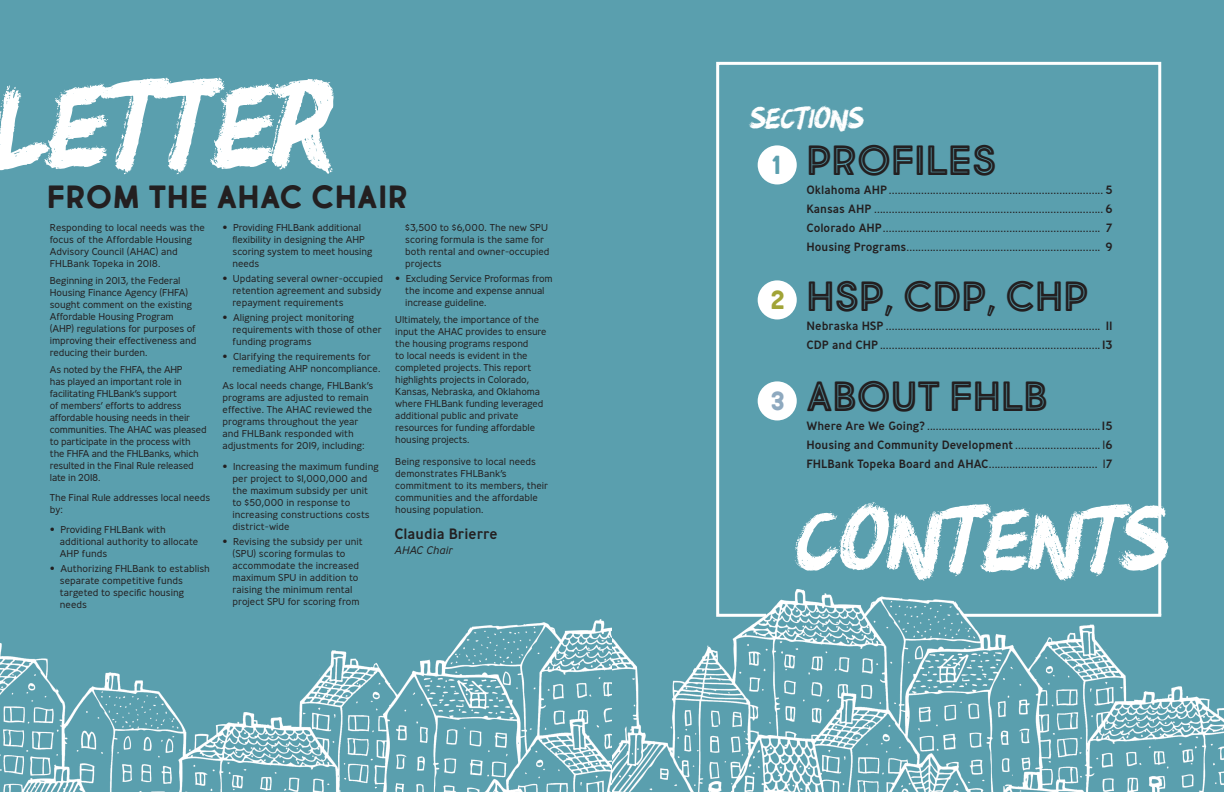
<style>
.page{position:relative;width:1224px;height:792px;background:#fff}
.page>*{position:absolute;margin:0;border:0;box-sizing:border-box;transform-origin:0 0}
.t1{font:120px "Rise";color:#fff}
.t2{font:90px "Rise";color:#fff}
.t3{font:42px "Market Fresh Inline Bold All Caps";color:#231f20}
.t4{font:32px "Market Fresh Bold All Caps";letter-spacing:.03em;color:#231f20}
.t5{font:30px "Rise";color:#fff}
.t6{font:26px "Market Fresh Bold All Caps";color:#5b9fae}
.t7{font:26px "Market Fresh Bold All Caps";color:#a1a437}
.t8{font:26px "Market Fresh Bold All Caps";color:#8ea9bf}
.t9{font:500 15px "Ministry";color:#231f20}
.t10{font:300 12px "Ministry";color:#231f20}
.t11{font:500 12px "Ministry";color:#231f20}
.t12{font:italic 300 11px "Ministry";letter-spacing:.01em;color:#231f20}
.t13{font:300 10px/12px "Ministry";letter-spacing:-.01em;color:#231f20}
.s1{font-weight:500}
.s2{font-weight:300}
</style>
<div class="page">
<img style="left:0;top:0;width:1224px;height:792px">
<div style="left:715px;top:60px;width:448px;height:558px;background:#5a9fae"></div>
<hr style="left:964px;top:614px;width:197px;height:3px;background:#fff">
<div style="left:758px;top:145px;width:39px;height:39px;background:#fff;border-radius:50%"></div>
<div style="left:758px;top:280px;width:39px;height:39px;background:#fff;border-radius:50%"></div>
<div style="left:758px;top:381px;width:39px;height:39px;background:#fff;border-radius:50%"></div>
<p class="t1" style="left:-6px;top:37px;width:336px">LETTER</p>
<p class="t4" style="left:47px;top:173px;width:362px">FROM THE AHAC CHAIR</p>
<p class="t13" style="left:50px;top:222px;width:157px">Responding to local needs was the focus of the Affordable Housing<br>Advisory Council (AHAC) and<br>FHLBank Topeka in 2018.</p>
<p class="t13" style="left:50px;top:275px;width:148px">Beginning in 2013, the Federal<br>Housing Finance Agency (FHFA) sought comment on the existing<br>Affordable Housing Program (AHP) regulations for purposes of improving their effectiveness and reducing their burden.</p>
<p class="t13" style="left:50px;top:364px;width:158px">As noted by the FHFA, the AHP<br>has played an important role in facilitating FHLBank’s support<br>of members’ efforts to address affordable housing needs in their communities. The AHAC was pleased to participate in the process with the FHFA and the FHLBanks, which resulted in the Final Rule released late in 2018.</p>
<p class="t13" style="left:50px;top:492px;width:162px">The Final Rule addresses local needs by:</p>
<p class="t13" style="left:60px;top:524px;width:140px;text-indent:-10px">• Providing FHLBank with additional authority to allocate<br>AHP funds</p>
<p class="t13" style="left:60px;top:563px;width:152px;text-indent:-10px">• Authorizing FHLBank to establish separate competitive funds targeted to specific housing needs</p>
<p class="t13" style="left:405px;top:222px;width:146px">$3,500 to $6,000. The new SPU scoring formula is the same for both rental and owner-occupied projects</p>
<p class="t13" style="left:405px;top:273px;width:149px;text-indent:-10px">• Excluding Service Proformas from the income and expense annual increase guideline.</p>
<p class="t13" style="left:395px;top:314px;width:153px">Ultimately, the importance of the input the AHAC provides to ensure the housing programs respond<br>to local needs is evident in the completed projects. This report highlights projects in Colorado,<br>Kansas, Nebraska, and Oklahoma where FHLBank funding leveraged additional public and private resources for funding affordable housing projects.</p>
<p class="t13" style="left:395px;top:456px;width:155px">Being responsive to local needs demonstrates FHLBank’s commitment to its members, their communities and the affordable housing population.</p>
<p class="t9" style="left:394px;top:524px;width:105px">Claudia Brierre</p>
<p class="t12" style="left:395px;top:544px;width:60px">AHAC Chair</p>
<p class="t13" style="left:233px;top:222px;width:141px;text-indent:-10px">• Providing FHLBank additional flexibility in designing the AHP scoring system to meet housing needs</p>
<p class="t13" style="left:233px;top:273px;width:152px;text-indent:-10px">• Updating several owner-occupied retention agreement and subsidy repayment requirements</p>
<p class="t13" style="left:233px;top:312px;width:151px;text-indent:-10px">• Aligning project monitoring requirements with those of other funding programs</p>
<p class="t13" style="left:233px;top:351px;width:149px;text-indent:-10px">• Clarifying the requirements for remediating AHP noncompliance.</p>
<p class="t13" style="left:223px;top:380px;width:152px">As local needs change, FHLBank’s programs are adjusted to remain effective. The AHAC reviewed the programs throughout the year and FHLBank responded with adjustments for 2019, including:</p>
<p class="t13" style="left:233px;top:461px;width:148px;text-indent:-10px">• Increasing the maximum funding per project to $1,000,000 and the maximum subsidy per unit to $50,000 in response to increasing constructions costs district-wide</p>
<p class="t13" style="left:233px;top:536px;width:132px;text-indent:-10px">• Revising the subsidy per unit (SPU) scoring formulas to accommodate the increased maximum SPU in addition to raising the minimum rental project SPU for scoring from</p>
<p class="t5" style="left:751px;top:96px;width:114px">SECTIONS</p>
<p class="t6" style="left:772px;top:145px;width:10px">1</p>
<p class="t7" style="left:771px;top:280px;width:15px">2</p>
<p class="t3" style="left:807px;top:129px;width:192px">PROFILES</p>
<p class="t10" style="left:807px;top:183px;width:308px"><span class="s1">Oklahoma AHP</span> ......................................................................... <span class="s1">5</span></p>
<p class="t10" style="left:807px;top:202px;width:308px"><span class="s1">Kansas AHP</span> .............................................................................. <span class="s1">6</span></p>
<p class="t10" style="left:807px;top:221px;width:308px"><span class="s1">Colorado AHP</span>.......................................................................... <span class="s1">7</span></p>
<p class="t10" style="left:807px;top:240px;width:307px"><span class="s1">Housing Programs</span>.................................................................. <span class="s1">9</span></p>
<p class="t3" style="left:807px;top:265px;width:283px">HSP, CDP, CHP</p>
<p class="t10" style="left:807px;top:319px;width:308px"><span class="s1">Nebraska HSP</span> ......................................................................... <span class="s1">11</span></p>
<p class="t10" style="left:807px;top:338px;width:308px"><span class="s1">CDP and CHP</span> ...........................................................................<span class="s1">13</span></p>
<p class="t8" style="left:771px;top:381px;width:15px">3</p>
<p class="t3" style="left:807px;top:365px;width:243px">ABOUT FHLB</p>
<p class="t10" style="left:807px;top:419px;width:308px"><span class="s1">Where Are We Going?</span> ...........................................................<span class="s1">15</span></p>
<p class="t11" style="left:807px;top:437px;width:308px">Housing and Community Development <span class="s2">............................. 1</span>6</p>
<p class="t10" style="left:807px;top:457px;width:308px"><span class="s1">FHLBank Topeka Board and AHAC</span>..................................... 1<span class="s1">7</span></p>
<p class="t2" style="left:794px;top:473px;width:374px">CONTENTS</p>
</div>
